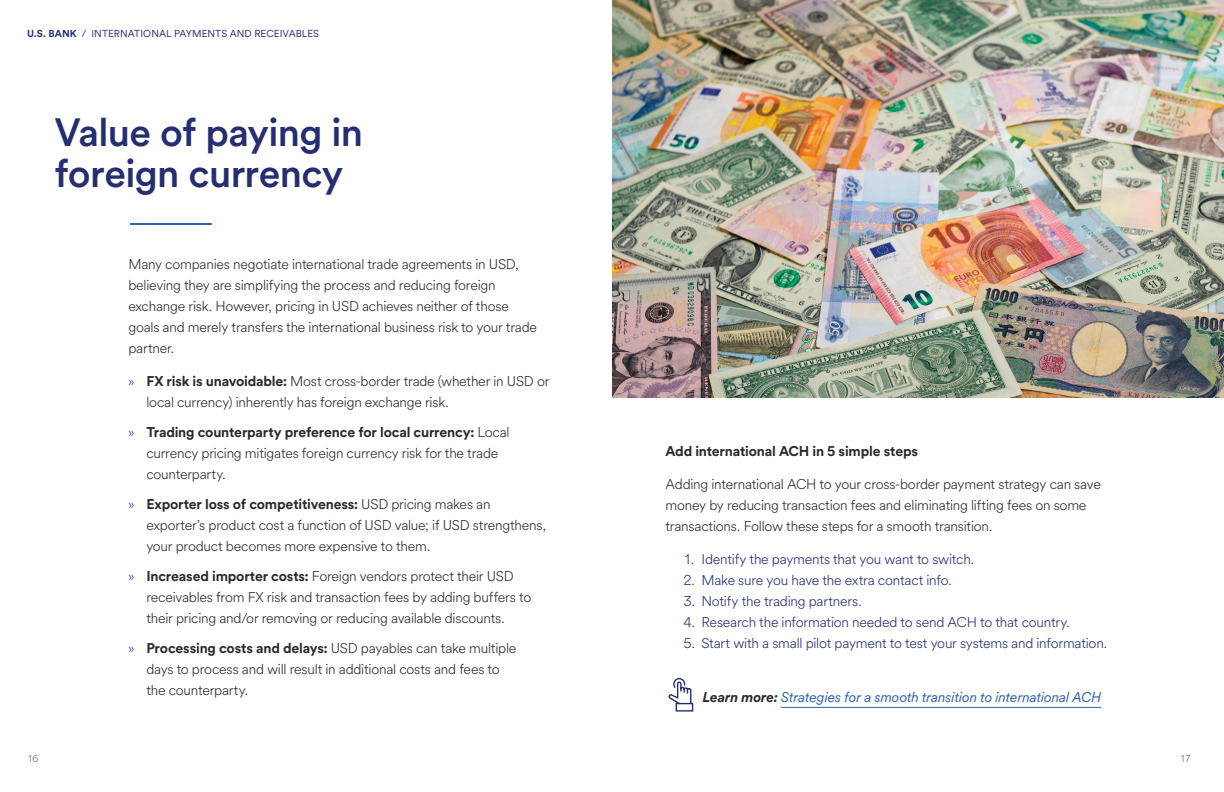
<style>
.page{position:relative;width:1224px;height:792px;background:#fff}
.page>*{position:absolute;margin:0;border:0;box-sizing:border-box;transform-origin:0 0}
.t1{font:500 39px/41px "U.S.Bank Circular";letter-spacing:-.015em;color:#242e71}
.t2{font:300 14px/21px "U.S.Bank Circular";letter-spacing:-.015em;color:#28292d}
.t3{font:300 14px "U.S.Bank Circular";letter-spacing:-.015em;color:#242e71}
.t4{font:italic 14px "U.S.Bank Circular";letter-spacing:-.015em;color:#2e62ae}
.t5{font:700 14px "U.S.Bank Circular";letter-spacing:-.015em;color:#28292d}
.t6{font:10px "U.S.Bank Circular";letter-spacing:.005em;color:#242e71}
.t7{font:300 10px "U.S.Bank Circular";color:#626466}
.s1{font-weight:700}
.s2{font-family:"Myriad Pro";font-weight:400;color:#2e62ae}
.s3{font-weight:700;color:#28292d}
</style>
<div class="page">
<hr style="left:781px;top:707px;width:320px;height:1px;background:#2e62ae">
<hr style="left:130px;top:223px;width:82px;height:2px;background:#2e62ae">
<svg style="left:669px;top:678px;width:25px;height:34px"></svg>
<img style="left:612px;top:0;width:612px;height:398px">
<p class="t6" style="left:27px;top:27px;width:294px"><span class="s1">U.S. BANK</span> / INTERNATIONAL PAYMENTS AND RECEIVABLES</p>
<h1 class="t1" style="left:54px;top:110px;width:310px">Value of paying in foreign currency</h1>
<p class="t7" style="left:27px;top:752px;width:13px">16</p>
<p class="t2" style="left:128px;top:253px;width:410px">Many companies negotiate international trade agreements in USD, believing they are simplifying the process and reducing foreign exchange risk. However, pricing in USD achieves neither of those goals and merely transfers the international business risk to your trade partner.</p>
<p class="t2" style="left:146px;top:370px;width:405px;text-indent:-18px"><span class="s2">»</span> <span class="s1">FX risk is unavoidable:</span> Most cross-border trade (whether in USD or local currency) inherently has foreign exchange risk.</p>
<p class="t2" style="left:146px;top:421px;width:365px;text-indent:-18px"><span class="s2">»</span> <span class="s1">Trading counterparty preference for local currency:</span> Local currency pricing mitigates foreign currency risk for the trade counterparty.</p>
<p class="t2" style="left:146px;top:493px;width:401px;text-indent:-18px"><span class="s2">»</span> <span class="s1">Exporter loss of competitiveness:</span> USD pricing makes an exporter’s product cost a function of USD value; if USD strengthens, your product becomes more expensive to them.</p>
<p class="t2" style="left:146px;top:565px;width:386px;text-indent:-18px"><span class="s2">»</span> <span class="s1">Increased importer costs:</span> Foreign vendors protect their USD receivables from FX risk and transaction fees by adding buffers to their pricing and/or removing or reducing available discounts.</p>
<p class="t2" style="left:146px;top:637px;width:372px;text-indent:-18px"><span class="s2">»</span> <span class="s1">Processing costs and delays:</span> USD payables can take multiple days to process and will result in additional costs and fees to the counterparty.</p>
<p class="t5" style="left:666px;top:442px;width:254px">Add international ACH in 5 simple steps</p>
<p class="t2" style="left:666px;top:473px;width:437px">Adding international ACH to your cross-border payment strategy can save money by reducing transaction fees and eliminating lifting fees on some transactions. Follow these steps for a smooth transition.</p>
<p class="t3" style="left:684px;top:550px;width:292px">1. Identify the payments that you want to switch.</p>
<p class="t3" style="left:684px;top:571px;width:270px">2. Make sure you have the extra contact info.</p>
<p class="t3" style="left:683px;top:592px;width:180px">3. Notify the trading partners.</p>
<p class="t3" style="left:683px;top:613px;width:388px">4. Research the information needed to send ACH to that country.</p>
<p class="t3" style="left:683px;top:634px;width:425px">5. Start with a small pilot payment to test your systems and information.</p>
<p class="t4" style="left:702px;top:688px;width:400px"><span class="s3">Learn more:</span> Strategies for a smooth transition to international ACH</p>
<p class="t7" style="left:1180px;top:752px;width:13px">17</p>
</div>
